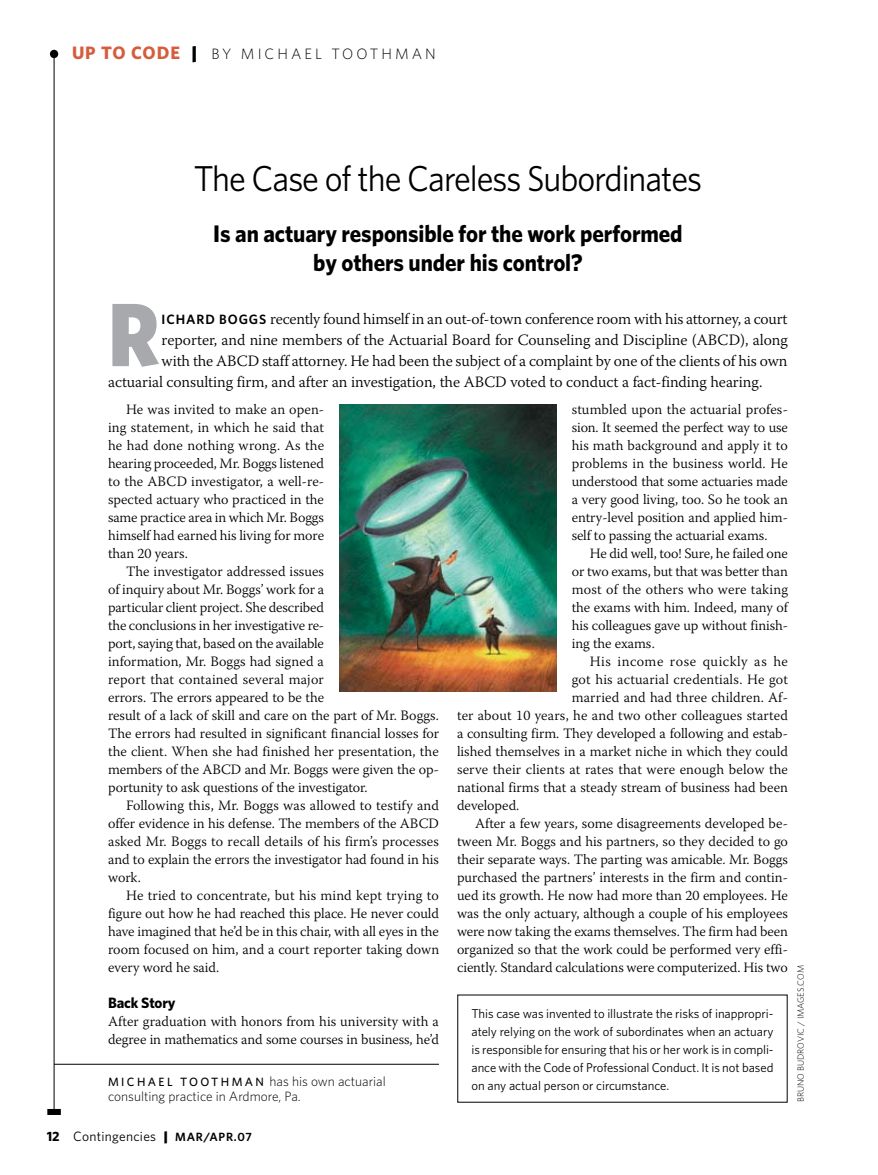
<style>
.page{position:relative;width:878px;height:1175px;background:#fff}
.page>*{position:absolute;margin:0;border:0;box-sizing:border-box;transform-origin:0 0}
.t1{font:900 90.15px "Whitney";color:#a7a9ac;scale:.9 1}
.t2{font:36px "Whitney";letter-spacing:-.03em;color:#000;scale:.95 1}
.t3{font:700 24px/28.5px "Whitney";letter-spacing:-.005em;color:#000;text-align:center;scale:.95 1}
.t4{font:300 15.75px "Warnock Pro";letter-spacing:-.005em;color:#000}
.t5{font:300 15px "Whitney";letter-spacing:.2em;color:#000}
.t6{font:700 15px "Whitney";letter-spacing:-.01em;color:#000}
.t7{font:300 14.25px/18px "Warnock Pro";letter-spacing:-.005em;color:#000;text-align:justify}
.t8{font:300 14.25px "Warnock Pro";letter-spacing:.035em;color:#000}
.t9{font:300 13.5px/15px "Whitney";color:#000}
.t10{font:13.5px "Whitney";letter-spacing:.02em;color:#000}
.t11{font:12.75px/18px "Whitney";letter-spacing:-.005em;color:#000;text-align:justify}
.t12{font:300 9px "Whitney";color:#000}
.s1{font-weight:700;font-size:18px;color:#d65d3b}
.s2{font-weight:900;font-size:18px}
.s3{font-family:"Whitney";font-weight:600;font-size:13.5px}
.s4{font-weight:500;font-size:12px}
.s5{font-weight:700}
.s6{font-weight:900}
.s7{font-weight:600;font-size:12px}
</style>
<div class="page">
<hr style="left:54px;top:1064px;width:385px;height:1px;background:#000">
<div style="left:47px;top:1108px;width:14px;height:6px;background:#000"></div>
<div style="left:50px;top:50px;width:8px;height:8px;background:#000;border-radius:50%"></div>
<hr style="left:54px;top:54px;width:1px;height:1058px;background:#000">
<img style="left:339px;top:404px;width:218px;height:287px">
<p class="t5" style="left:72px;top:45px;width:365px"><span class="s1">Up to code</span> <span class="s2">|</span> By Michael Toot hm an</p>
<h2 class="t2" style="left:194px;top:158px;width:536px">The Case of the Careless Subordinates</h2>
<h3 class="t3" style="left:213px;top:219px;width:495px">Is an actuary responsible for the work performed by others under his control?</h3>
<h1 class="t1" style="left:108px;top:280px;width:59px">R</h1>
<p class="t4" style="left:162px;top:309px;width:627px"><span class="s3">ICHAR D BOGGS</span> recently found himself in an out-of-town conference room with his attorney, a court</p>
<p class="t4" style="left:162px;top:330px;width:627px">reporter, and nine members of the Actuarial Board for Counseling and Discipline (ABCD), along</p>
<p class="t4" style="left:162px;top:351px;width:627px">with the ABCD staff attorney. He had been the subject of a complaint by one of the clients of his own</p>
<p class="t4" style="left:108px;top:372px;width:656px">actuarial consulting firm, and after an investigation, the ABCD voted to conduct a fact-finding hearing.</p>
<p class="t7" style="left:108px;top:400px;width:217px;text-indent:18px">He was invited to make an open&shy;ing statement, in which he said that he had done nothing wrong. As the hearing proceeded, Mr. Boggs listened to the ABCD investigator, a well-re&shy;spected actuary who practiced in the same practice area in which Mr. Boggs himself had earned his living for more than 20 years.</p>
<p class="t7" style="left:108px;top:562px;width:332px;text-align:left;text-indent:18px">The investigator addressed issues<br>of inquiry about Mr. Boggs’ work for a<br>particular client project. She described<br>the conclusions in her investigative re-<br>port, saying that, based on the available<br>information, Mr. Boggs had signed a<br>report that contained several major<br>errors. The errors appeared to be the<br>result of a lack of skill and care on the part of Mr. Boggs.<br>The errors had resulted in significant financial losses for the client. When she had finished her presentation, the members of the ABCD and Mr. Boggs were given the op&shy;portunity to ask questions of the investigator.</p>
<p class="t7" style="left:108px;top:796px;width:332px;text-indent:18px">Following this, Mr. Boggs was allowed to testify and offer evidence in his defense. The members of the ABCD asked Mr. Boggs to recall details of his firm’s processes and to explain the errors the investigator had found in his work.</p>
<p class="t7" style="left:108px;top:886px;width:332px;text-indent:18px">He tried to concentrate, but his mind kept trying to figure out how he had reached this place. He never could have imagined that he’d be in this chair, with all eyes in the room focused on him, and a court reporter taking down every word he said.</p>
<p class="t6" style="left:108px;top:994px;width:69px">Back Story</p>
<p class="t7" style="left:108px;top:1012px;width:332px">After graduation with honors from his university with a degree in mathematics and some courses in business, he’d</p>
<p class="t9" style="left:108px;top:1073px;width:279px"><span class="s4">MICHAEL TOOTHM AN</span> hashisownactuarial consulting practice in Ardmore, Pa.</p>
<p class="t7" style="left:572px;top:400px;width:217px">stumbled upon the actuarial profes&shy;sion. It seemed the perfect way to use his math background and apply it to problems in the business world. He understood that some actuaries made a very good living, too. So he took an entry-level position and applied him&shy;self to passing the actuarial exams.</p>
<p class="t7" style="left:572px;top:544px;width:218px;text-indent:18px">He did well, too! Sure, he failed one or two exams, but that was better than most of the others who were taking the exams with him. Indeed, many of his colleagues gave up without finish&shy;ing the exams.</p>
<p class="t8" style="left:590px;top:653px;width:200px">His income rose quickly as he</p>
<p class="t7" style="left:572px;top:670px;width:218px">got his actuarial credentials. He got</p>
<p class="t7" style="left:572px;top:688px;width:217px">married and had three children. Af-</p>
<p class="t7" style="left:457px;top:706px;width:332px">ter about 10 years, he and two other colleagues started</p>
<p class="t7" style="left:457px;top:724px;width:332px">a consulting firm. They developed a following and estab-</p>
<p class="t7" style="left:457px;top:742px;width:332px">lished themselves in a market niche in which they could</p>
<p class="t7" style="left:457px;top:760px;width:332px">serve their clients at rates that were enough below the</p>
<p class="t7" style="left:457px;top:778px;width:332px">national firms that a steady stream of business had been</p>
<p class="t7" style="left:457px;top:796px;width:64px">developed.</p>
<p class="t7" style="left:475px;top:814px;width:314px">After a few years, some disagreements developed be-</p>
<p class="t7" style="left:457px;top:832px;width:332px">tween Mr. Boggs and his partners, so they decided to go</p>
<p class="t7" style="left:457px;top:850px;width:332px">their separate ways. The parting was amicable. Mr. Boggs</p>
<p class="t7" style="left:457px;top:868px;width:332px">purchased the partners’ interests in the firm and contin-</p>
<p class="t7" style="left:457px;top:886px;width:332px">ued its growth. He now had more than 20 employees. He</p>
<p class="t7" style="left:457px;top:904px;width:332px">was the only actuary, although a couple of his employees</p>
<p class="t7" style="left:457px;top:922px;width:332px">were now taking the exams themselves. The firm had been</p>
<p class="t7" style="left:457px;top:940px;width:332px">organized so that the work could be performed very effi-</p>
<p class="t7" style="left:457px;top:958px;width:332px">ciently. Standard calculations were computerized. His two</p>
<p class="t11" style="left:471px;top:1004px;width:303px">This case was invented to illustrate the risks of inappropri&shy;ately relying on the work of subordinates when an actuary is responsible for ensuring that his or her work is in compli&shy;ance with the Code of Professional Conduct. It is not based on any actual person or circumstance.</p>
<p class="t12" style="left:795px;top:1102px;width:137px;rotate:-90deg">Bruno Budrovic / images.com</p>
<p class="t10" style="left:47px;top:1128px;width:206px"><span class="s5">12</span> Contingencies <span class="s6">|</span> <span class="s7">MAR/APR.07</span></p>
</div>
